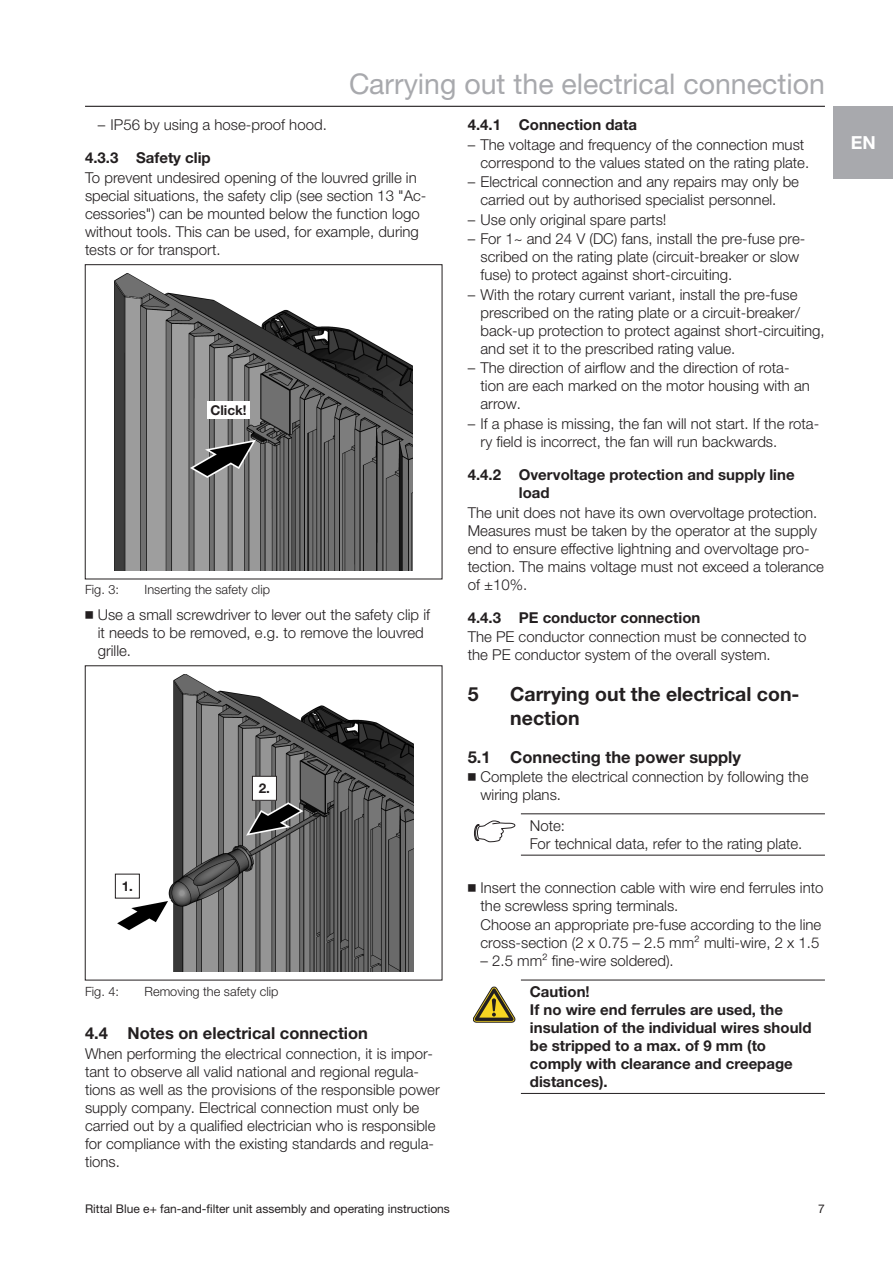
<style>
.page{position:relative;width:893px;height:1263px;background:#fff}
.page>*{position:absolute;margin:0;border:0;box-sizing:border-box;transform-origin:0 0}
.t1{font:28.5px "Neue Helvetica For Rittal";color:#a8a9ad}
.t2{font:700 19.5px/23.4px "Neue Helvetica For Rittal";color:#231f20}
.t3{font:700 18px "Neue Helvetica For Rittal";color:#fff}
.t4{font:700 16.5px "Neue Helvetica For Rittal";color:#231f20}
.t5{font:300 15px/18px "Neue Helvetica For Rittal";color:#231f20}
.t6{font:700 15px/18px "Neue Helvetica For Rittal";color:#231f20}
.t7{font:700 13.5px "Neue Helvetica For Rittal";color:#231f20}
.t8{font:300 12.75px "Neue Helvetica For Rittal";color:#231f20}
.t9{font:12px "Neue Helvetica For Rittal";color:#231f20}
</style>
<div class="page">
<hr style="left:85px;top:106px;width:740px;height:1px;background:#231f20">
<div style="left:833px;top:106px;width:60px;height:73px;background:#a8a9ad"></div>
<img style="left:115px;top:273px;width:297px;height:298px">
<div style="left:207px;top:402px;width:43px;height:17px;background:#fff"></div>
<div style="left:85px;top:264px;width:357px;height:315px;border:1px solid #231f20"></div>
<img style="left:114px;top:674px;width:299px;height:298px">
<div style="left:115px;top:874px;width:24px;height:24px;background:#fff"></div>
<div style="left:115px;top:874px;width:25px;height:24px;border:1px solid #231f20"></div>
<div style="left:252px;top:776px;width:24px;height:24px;background:#fff"></div>
<div style="left:252px;top:776px;width:25px;height:24px;border:1px solid #231f20"></div>
<hr style="left:521px;top:813px;width:304px;height:1px;background:#231f20">
<hr style="left:521px;top:855px;width:304px;height:1px;background:#231f20">
<svg style="left:474px;top:820px;width:42px;height:23px"></svg>
<hr style="left:521px;top:980px;width:304px;height:1px;background:#231f20">
<hr style="left:521px;top:1093px;width:304px;height:1px;background:#231f20">
<svg style="left:473px;top:986px;width:43px;height:37px"></svg>
<h1 class="t1" style="left:349px;top:66px;width:477px">Carrying out the electrical connection</h1>
<p class="t5" style="left:98px;top:116px;width:231px">– IP56 by using a hose-proof hood.</p>
<p class="t6" style="left:85px;top:149px;width:127px">4.3.3 Safety clip</p>
<p class="t5" style="left:85px;top:168px;width:343px">To prevent undesired opening of the louvred grille in special situations, the safety clip (see section 13 "Ac&shy;cessories") can be mounted below the function logo without tools. This can be used, for example, during tests or for transport.</p>
<p class="t7" style="left:210px;top:402px;width:38px">Click!</p>
<p class="t8" style="left:85px;top:582px;width:36px">Fig. 3:</p>
<p class="t8" style="left:145px;top:582px;width:127px">Inserting the safety clip</p>
<p class="t5" style="left:98px;top:606px;width:334px;text-indent:-13px">◾ Use a small screwdriver to lever out the safety clip if it needs to be removed, e.g. to remove the louvred grille.</p>
<p class="t7" style="left:122px;top:878px;width:13px">1.</p>
<p class="t7" style="left:259px;top:780px;width:13px">2.</p>
<p class="t8" style="left:85px;top:983px;width:36px">Fig. 4:</p>
<p class="t8" style="left:145px;top:983px;width:135px">Removing the safety clip</p>
<p class="t4" style="left:85px;top:1023px;width:284px">4.4 Notes on electrical connection</p>
<p class="t5" style="left:85px;top:1044px;width:356px">When performing the electrical connection, it is impor&shy;tant to observe all valid national and regional regula&shy;tions as well as the provisions of the responsible power supply company. Electrical connection must only be carried out by a qualified electrician who is responsible for compliance with the existing standards and regula&shy;tions.</p>
<p class="t6" style="left:468px;top:116px;width:171px">4.4.1 Connection data</p>
<p class="t5" style="left:480px;top:136px;width:330px;text-indent:-13px">– The voltage and frequency of the connection must correspond to the values stated on the rating plate.</p>
<p class="t5" style="left:480px;top:173px;width:320px;text-indent:-13px">– Electrical connection and any repairs may only be carried out by authorised specialist personnel.</p>
<p class="t5" style="left:468px;top:211px;width:200px">– Use only original spare parts!</p>
<p class="t5" style="left:480px;top:230px;width:326px;text-indent:-13px">– For 1~ and 24 V (DC) fans, install the pre-fuse pre&shy;scribed on the rating plate (circuit-breaker or slow fuse) to protect against short-circuiting.</p>
<p class="t5" style="left:480px;top:286px;width:346px;text-indent:-13px">– With the rotary current variant, install the pre-fuse prescribed on the rating plate or a circuit-breaker/ back-up protection to protect against short-circuiting, and set it to the prescribed rating value.</p>
<p class="t5" style="left:480px;top:359px;width:331px;text-indent:-13px">– The direction of airflow and the direction of rota&shy;tion are each marked on the motor housing with an arrow.</p>
<p class="t5" style="left:480px;top:415px;width:340px;text-indent:-13px">– If a phase is missing, the fan will not start. If the rota&shy;ry field is incorrect, the fan will run backwards.</p>
<p class="t6" style="left:519px;top:465px;width:277px;text-indent:-51px">4.4.2 Overvoltage protection and supply line load</p>
<p class="t5" style="left:468px;top:503px;width:358px">The unit does not have its own overvoltage protection.<br>Measures must be taken by the operator at the supply end to ensure effective lightning and overvoltage pro&shy;tection. The mains voltage must not exceed a tolerance of ±10%.</p>
<p class="t6" style="left:468px;top:608px;width:234px">4.4.3 PE conductor connection</p>
<p class="t5" style="left:468px;top:628px;width:340px">The PE conductor connection must be connected to the PE conductor system of the overall system.</p>
<h2 class="t2" style="left:468px;top:683px;width:12px">5</h2>
<h2 class="t2" style="left:510px;top:683px;width:291px">Carrying out the electrical con&shy;nection</h2>
<p class="t4" style="left:468px;top:746px;width:275px">5.1 Connecting the power supply</p>
<p class="t5" style="left:480px;top:768px;width:329px;text-indent:-13px">◾ Complete the electrical connection by following the wiring plans.</p>
<p class="t5" style="left:530px;top:817px;width:274px">Note:<br>For technical data, refer to the rating plate.</p>
<p class="t5" style="left:480px;top:878px;width:344px;text-indent:-13px">◾ Insert the connection cable with wire end ferrules into the screwless spring terminals.</p>
<p class="t5" style="left:480px;top:916px;width:342px">Choose an appropriate pre-fuse according to the line cross-section (2 x 0.75 – 2.5 mm² multi-wire, 2 x 1.5</p>
<p class="t5" style="left:480px;top:952px;width:195px">– 2.5 mm² fine-wire soldered).</p>
<p class="t6" style="left:530px;top:983px;width:283px">Caution!<br>If no wire end ferrules are used, the insulation of the individual wires should be stripped to a max. of 9 mm (to comply with clearance and creepage distances).</p>
<p class="t9" style="left:85px;top:1201px;width:366px">Rittal Blue e+ fan-and-filter unit assembly and operating instructions</p>
<p class="t9" style="left:818px;top:1201px;width:8px">7</p>
<p class="t3" style="left:851px;top:132px;width:27px">EN</p>
</div>
